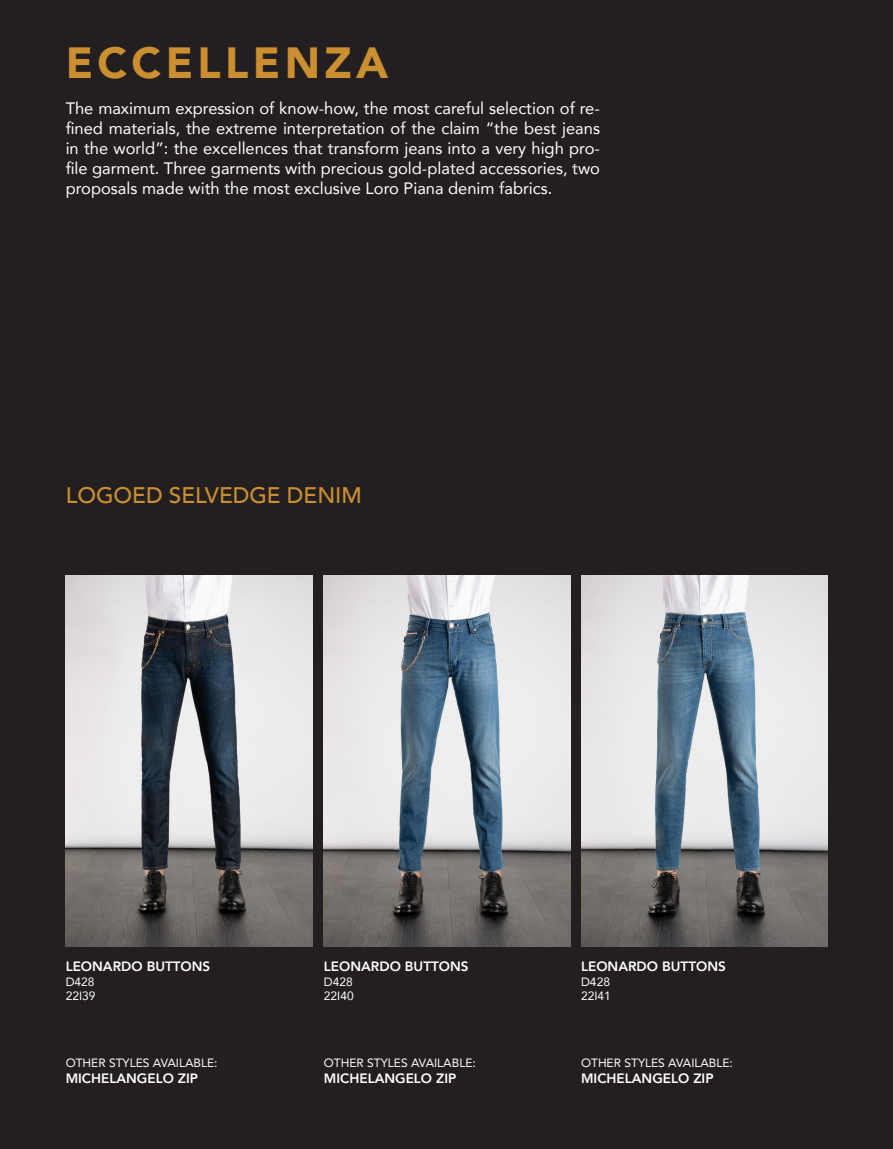
<style>
.page{position:relative;width:893px;height:1149px;background:#fff}
.page>*{position:absolute;margin:0;border:0;box-sizing:border-box;transform-origin:0 0}
.t1{font:900 43.5px "Avenir";letter-spacing:.1em;color:#cb8f32}
.t2{font:500 22.5px "Avenir";color:#cb8f32}
.t3{font:16.5px/19.8px "Avenir";color:#fff;text-align:justify}
.t4{font:800 13.5px "Avenir";color:#fff}
.t5{font:12px "Avenir";color:#fff}
</style>
<div class="page">
<div style="left:0;top:0;width:893px;height:1148px;background:#231f20"></div>
<img style="left:66px;top:575px;width:246px;height:370px">
<img style="left:324px;top:575px;width:246px;height:370px">
<img style="left:581px;top:575px;width:247px;height:370px">
<p class="t1" style="left:66px;top:26px;width:324px">ECCELLENZA</p>
<p class="t3" style="left:66px;top:98px;width:536px">The maximum expression of know-how, the most careful selection of re&shy;fined materials, the extreme interpretation of the claim “the best jeans in the world”: the excellences that transform jeans into a very high pro&shy;file garment. Three garments with precious gold-plated accessories, two proposals made with the most exclusive Loro Piana denim fabrics.</p>
<p class="t2" style="left:66px;top:475px;width:298px">LOGOED SELVEDGE DENIM</p>
<p class="t4" style="left:66px;top:955px;width:146px">LEONARDO BUTTONS</p>
<p class="t5" style="left:66px;top:971px;width:30px">D428</p>
<p class="t5" style="left:66px;top:986px;width:31px">22I39</p>
<p class="t5" style="left:66px;top:1052px;width:153px">OTHER STYLES AVAILABLE:</p>
<p class="t4" style="left:66px;top:1067px;width:134px">MICHELANGELO ZIP</p>
<p class="t4" style="left:324px;top:955px;width:146px">LEONARDO BUTTONS</p>
<p class="t5" style="left:324px;top:971px;width:30px">D428</p>
<p class="t5" style="left:324px;top:986px;width:31px">22I40</p>
<p class="t5" style="left:324px;top:1052px;width:153px">OTHER STYLES AVAILABLE:</p>
<p class="t4" style="left:324px;top:1067px;width:134px">MICHELANGELO ZIP</p>
<p class="t4" style="left:581px;top:955px;width:146px">LEONARDO BUTTONS</p>
<p class="t5" style="left:581px;top:971px;width:30px">D428</p>
<p class="t5" style="left:581px;top:986px;width:31px">22I41</p>
<p class="t5" style="left:581px;top:1052px;width:153px">OTHER STYLES AVAILABLE:</p>
<p class="t4" style="left:581px;top:1067px;width:134px">MICHELANGELO ZIP</p>
</div>
